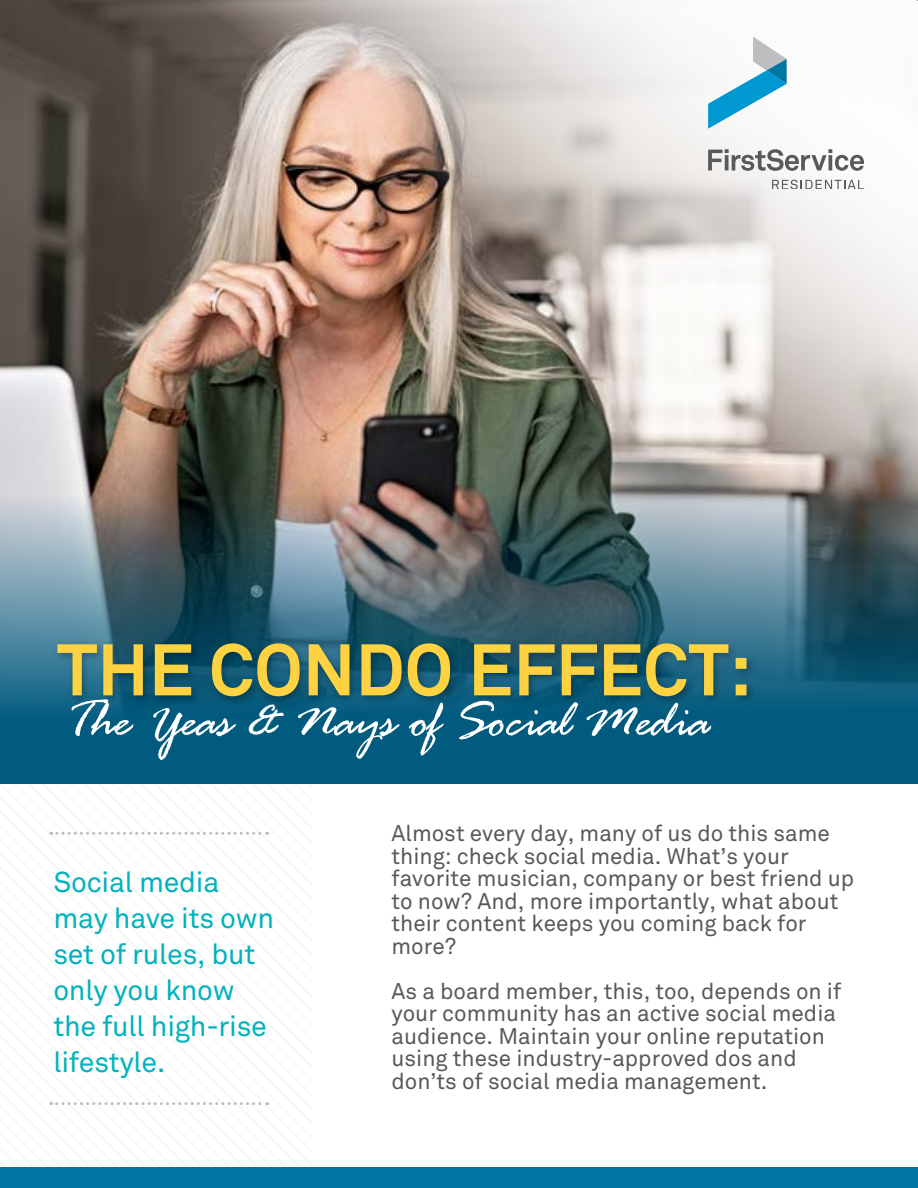
<style>
.page{position:relative;width:918px;height:1188px;background:#fff}
.page>*{position:absolute;margin:0;border:0;box-sizing:border-box;transform-origin:0 0}
.t1{font:700 72px "Akkurat";color:#fed241}
.t2{font:italic 54px "Rage";letter-spacing:-.015em;color:#fff}
.t3{font:28.5px/36px "Akkurat";letter-spacing:-.01em;color:#00b3be}
.t4{font:22.5px/22.5px "Akkurat";color:#58595b}
.s1{font-size:49.5px}
</style>
<div class="page">
<img style="left:0;top:0;width:176px;height:496px">
<svg style="left:0;top:783px;width:312px;height:384px"></svg>
<div style="left:0;top:1167px;width:918px;height:21px;background:#0076a3"></div>
<svg style="left:0;top:496px;width:918px;height:287px;background:#27657e"></svg>
<div style="left:53px;top:640px;width:703px;height:66px;background:#000;opacity:.3"></div>
<img style="left:176px;top:0;width:742px;height:570px">
<svg style="left:708px;top:37px;width:79px;height:92px"></svg>
<svg style="left:708px;top:149px;width:156px;height:22px"></svg>
<svg style="left:772px;top:180px;width:92px;height:9px"></svg>
<h1 class="t1" style="left:57px;top:625px;width:697px">THE CONDO EFFECT:</h1>
<h2 class="t2" style="left:65px;top:692px;width:647px">The Yeas <span class="s1">&amp;</span> Nays of Social Media</h2>
<p class="t3" style="left:53px;top:865px;width:222px">Social media may have its own set of rules, but only you know the full high-rise lifestyle.</p>
<p class="t4" style="left:392px;top:823px;width:464px">Almost every day, many of us do this same thing: check social media. What’s your favorite musician, company or best friend up to now? And, more importantly, what about their content keeps you coming back for more?</p>
<p class="t4" style="left:392px;top:980px;width:451px">As a board member, this, too, depends on if your community has an active social media audience. Maintain your online reputation using these industry-approved dos and don’ts of social media management.</p>
</div>
